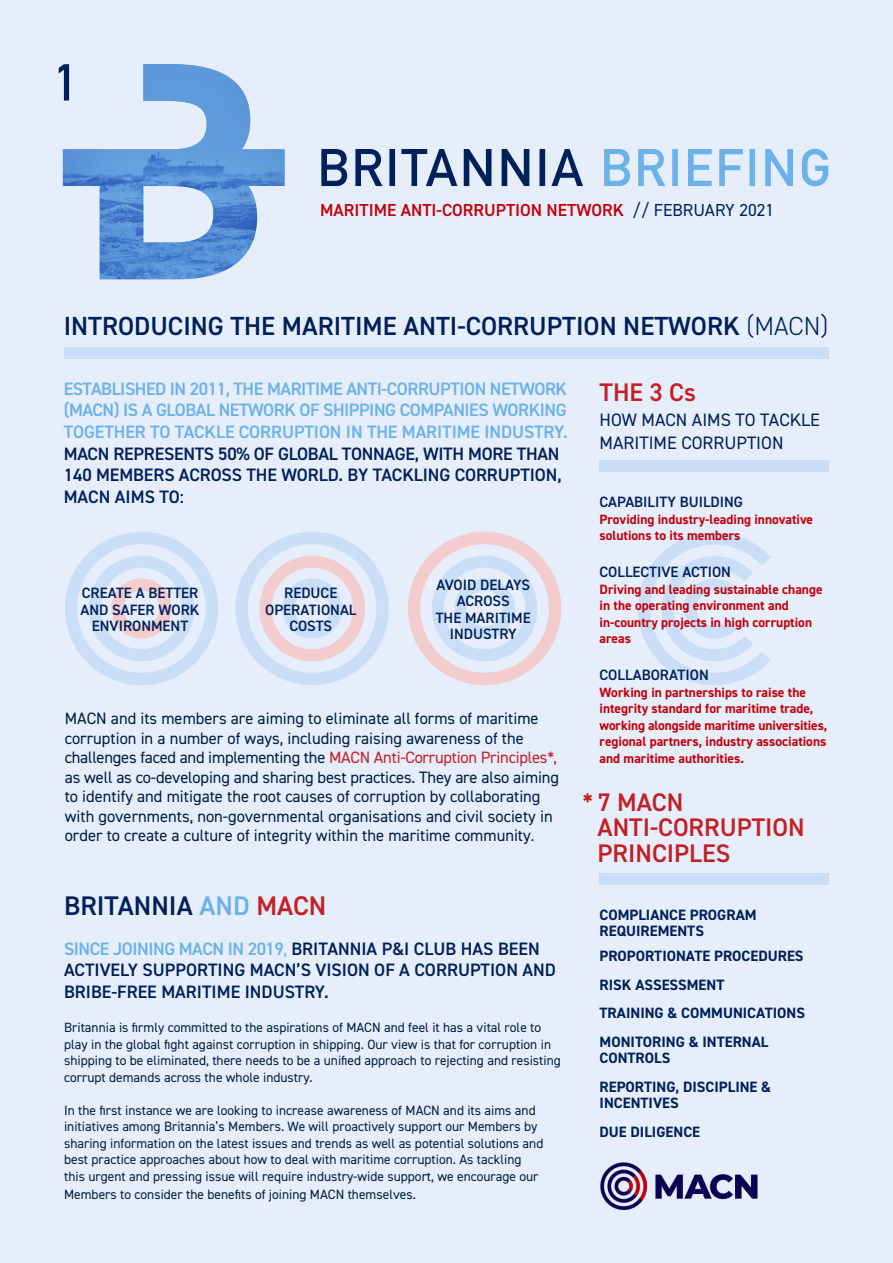
<style>
.page{position:relative;width:893px;height:1263px;background:#e6eefb}
.page>*{position:absolute;margin:0;border:0;box-sizing:border-box;transform-origin:0 0}
.t1{font:51px "DIN Mittelschrift";color:#00205b}
.t2{font:600 27px "DIN2014";color:#00205b}
.t3{font:600 26.25px "DIN2014";color:#00205b}
.t4{font:600 25.5px/25.5px "DIN2014";color:#c32025}
.t5{font:600 18px/21.6px "DIN2014";letter-spacing:-.015em;color:#6bb1ea}
.t6{font:600 18px/21.6px "DIN2014";color:#00205b}
.t7{font:18px/23.4px "DIN2014";color:#00205b}
.t8{font:600 17.4px "DIN2014";color:#c2000a}
.t9{font:16.5px/19.5px "DIN2014";color:#001e41}
.t10{font:700 15px/16.5px "DIN2014";color:#00205b}
.t11{font:600 15px/16.5px "DIN2014";color:#00205b;text-align:center}
.t12{font:13.5px/16.5px "DIN2014";color:#001e41}
.t13{font:700 13.5px/16.5px "DIN2014";color:#c3000a}
.s1{font-weight:400;color:#00205b}
.s2{font-weight:300}
.s3{color:#00205b}
.s4{color:#c32025}
.s5{font-size:15px}
.s6{color:#6bb1ea}
.s7{font-weight:400;color:#6bb1ea}
</style>
<div class="page">
<img style="left:600px;top:1162px;width:158px;height:49px">
<svg style="left:65px;top:532px;width:153px;height:153px"></svg>
<svg style="left:235px;top:532px;width:154px;height:153px"></svg>
<svg style="left:408px;top:532px;width:153px;height:153px"></svg>
<div style="left:600px;top:461px;width:229px;height:11px;background:#cadff7"></div>
<div style="left:65px;top:347px;width:764px;height:12px;background:#cadff7"></div>
<div style="left:600px;top:873px;width:229px;height:12px;background:#cadff7"></div>
<svg style="left:638px;top:532px;width:133px;height:153px"></svg>
<img style="left:63px;top:64px;width:222px;height:215px">
<svg style="left:604px;top:149px;width:224px;height:37px"></svg>
<svg style="left:321px;top:149px;width:262px;height:37px"></svg>
<p class="t1" style="left:54px;top:53px;width:26px">1</p>
<p class="t8" style="left:320px;top:199px;width:455px">MARITIME ANTI-CORRUPTION NETWORK <span class="s1">// FEBRUARY 2021</span></p>
<p class="t3" style="left:64px;top:309px;width:766px">INTRODUCING THE MARITIME ANTI-CORRUPTION NETWORK <span class="s2">(MACN)</span></p>
<p class="t5" style="left:64px;top:377px;width:506px">ESTABLISHED IN 2011, THE MARITIME ANTI-CORRUPTION NETWORK (MACN) IS A GLOBAL NETWORK OF SHIPPING COMPANIES WORKING TOGETHER TO TACKLE CORRUPTION IN THE MARITIME INDUSTRY.<br><span class="s3">MACN REPRESENTS 50% OF GLOBAL TONNAGE, WITH MORE THAN 140 MEMBERS ACROSS THE WORLD. BY TACKLING CORRUPTION, MACN AIMS TO:</span></p>
<p class="t11" style="left:81px;top:584px;width:120px">CREATE A BETTER<br>AND SAFER WORK<br>ENVIRONMENT</p>
<p class="t11" style="left:265px;top:584px;width:93px">REDUCE<br>OPERATIONAL<br>COSTS</p>
<p class="t11" style="left:436px;top:576px;width:97px">AVOID DELAYS<br>ACROSS<br>THE MARITIME<br>INDUSTRY</p>
<p class="t9" style="left:65px;top:708px;width:496px">MACN and its members are aiming to eliminate all forms of maritime corruption in a number of ways, including raising awareness of the challenges faced and implementing the <span class="s4">MACN Anti-Corruption Principles*, </span>as well as co-developing and sharing best practices. They are also aiming to identify and mitigate the root causes of corruption by collaborating with governments, non-governmental organisations and civil society in order to create a culture of integrity within the maritime community<span class="s5">.</span></p>
<p class="t2" style="left:64px;top:888px;width:264px">BRITANNIA <span class="s6">AND</span> <span class="s4">MACN</span></p>
<p class="t6" style="left:64px;top:937px;width:493px"><span class="s6">SINCE JOINING MACN IN 2019</span><span class="s7">,</span> BRITANNIA P&amp;I CLUB HAS BEEN<br>ACTIVELY SUPPORTING MACN’S VISION OF A CORRUPTION AND<br>BRIBE-FREE MARITIME INDUSTRY.</p>
<p class="t12" style="left:64px;top:1019px;width:498px">Britannia is firmly committed to the aspirations of MACN and feel it has a vital role to play in the global fight against corruption in shipping. Our view is that for corruption in shipping to be eliminated, there needs to be a unified approach to rejecting and resisting corrupt demands across the whole industry.</p>
<p class="t12" style="left:64px;top:1102px;width:481px">In the first instance we are looking to increase awareness of MACN and its aims and initiatives among Britannia’s Members. We will proactively support our Members by sharing information on the latest issues and trends as well as potential solutions and best practice approaches about how to deal with maritime corruption. As tackling this urgent and pressing issue will require industry-wide support, we encourage our</p>
<p class="t12" style="left:64px;top:1186px;width:353px">Members to consider the benefits of joining MACN themselves.</p>
<p class="t4" style="left:600px;top:379px;width:98px">THE 3 Cs</p>
<p class="t7" style="left:600px;top:408px;width:222px">HOW MACN AIMS TO TACKLE<br>MARITIME CORRUPTION</p>
<p class="t11" style="left:600px;top:494px;width:145px">CAPABILITY BUILDING</p>
<p class="t13" style="left:600px;top:511px;width:215px">Providing industry-leading innovative solutions to its members</p>
<p class="t11" style="left:600px;top:564px;width:133px">COLLECTIVE ACTION</p>
<p class="t13" style="left:600px;top:581px;width:225px">Driving and leading sustainable change in the operating environment and in-country projects in high corruption areas</p>
<p class="t11" style="left:600px;top:667px;width:111px">COLLABORATION</p>
<p class="t13" style="left:600px;top:684px;width:229px">Working in partnerships to raise the integrity standard for maritime trade, working alongside maritime universities, regional partners, industry associations and maritime authorities.</p>
<p class="t4" style="left:598px;top:789px;width:209px;text-indent:-15px">* 7 MACN<br>ANTI-CORRUPTION<br>PRINCIPLES</p>
<p class="t10" style="left:600px;top:906px;width:159px">COMPLIANCE PROGRAM<br>REQUIREMENTS</p>
<p class="t10" style="left:600px;top:947px;width:205px">PROPORTIONATE PROCEDURES</p>
<p class="t10" style="left:600px;top:976px;width:126px">RISK ASSESSMENT</p>
<p class="t10" style="left:600px;top:1004px;width:207px">TRAINING &amp; COMMUNICATIONS</p>
<p class="t10" style="left:600px;top:1033px;width:170px">MONITORING &amp; INTERNAL<br>CONTROLS</p>
<p class="t10" style="left:600px;top:1078px;width:173px">REPORTING, DISCIPLINE &amp;<br>INCENTIVES</p>
<p class="t10" style="left:600px;top:1123px;width:102px">DUE DILIGENCE</p>
</div>
